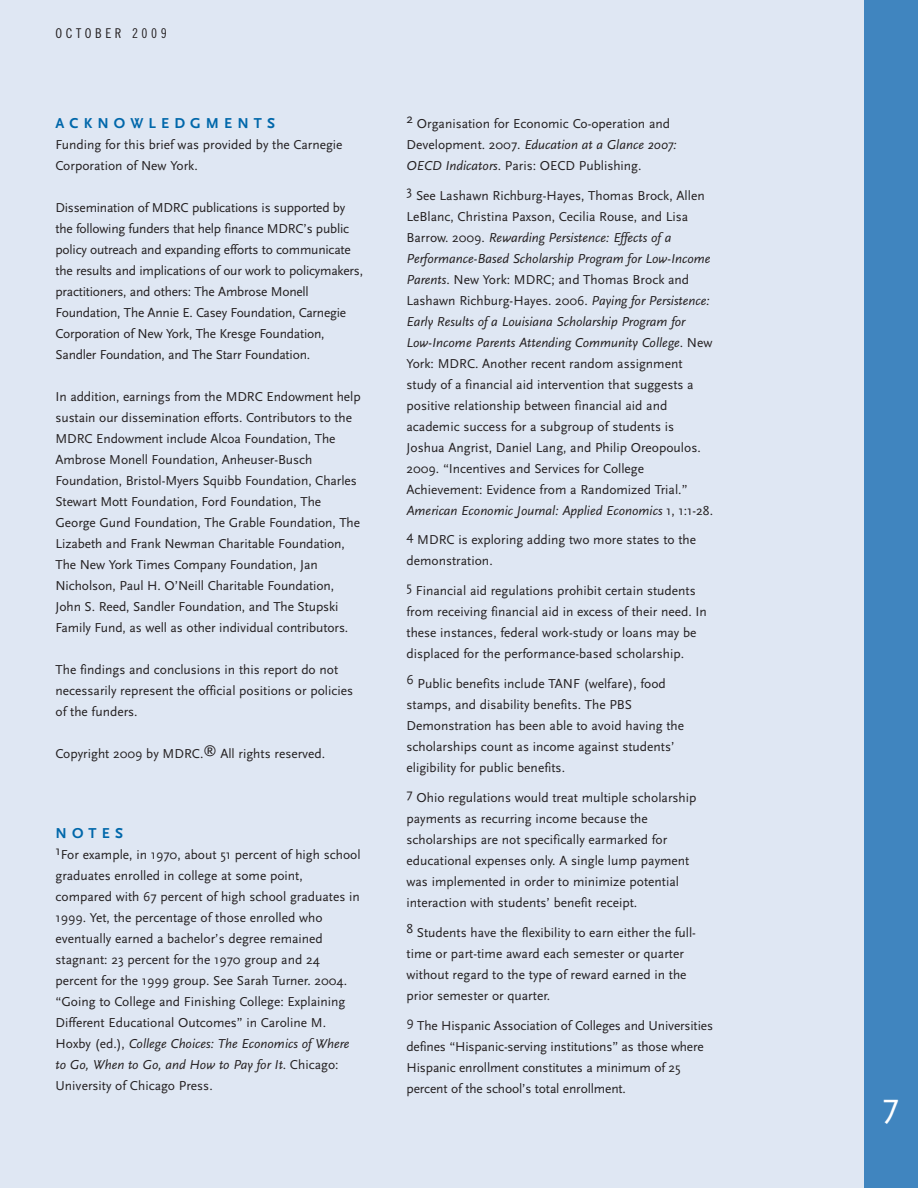
<style>
.page{position:relative;width:918px;height:1188px;background:#dfe7f3}
.page>*{position:absolute;margin:0;border:0;box-sizing:border-box;transform-origin:0 0}
.t1{font:36px "Scala Sans";color:#fff}
.t2{font:700 15px "Scala Sans";letter-spacing:.34em;color:#0067aa}
.t3{font:13.5px/21px "Scala Sans";color:#231f20}
.t4{font:13.5px "Trade Gothic Cond Eighteen";letter-spacing:.26em;color:#231f20}
.s1{font-style:italic}
</style>
<div class="page">
<div style="left:864px;top:0;width:54px;height:1188px;background:#4085bf"></div>
<p class="t4" style="left:56px;top:28px;width:113px">OCTOBER 2009</p>
<p class="t2" style="left:56px;top:114px;width:221px">ACKNOWLEDGMENTS</p>
<p class="t3" style="left:56px;top:134px;width:289px">Funding for this brief was provided by the Carnegie<br>Corporation of New York.</p>
<p class="t3" style="left:56px;top:197px;width:309px">Dissemination of MDRC publications is supported by the following funders that help finance MDRC’s public policy outreach and expanding efforts to communicate the results and implications of our work to policymakers, practitioners, and others: The Ambrose Monell Foundation, The Annie E. Casey Foundation, Carnegie Corporation of New York, The Kresge Foundation, Sandler Foundation, and The Starr Foundation.</p>
<p class="t3" style="left:56px;top:386px;width:307px">In addition, earnings from the MDRC Endowment help sustain our dissemination efforts. Contributors to the MDRC Endowment include Alcoa Foundation, The Ambrose Monell Foundation, Anheuser-Busch Foundation, Bristol-Myers Squibb Foundation, Charles Stewart Mott Foundation, Ford Foundation, The George Gund Foundation, The Grable Foundation, The Lizabeth and Frank Newman Charitable Foundation, The New York Times Company Foundation, Jan Nicholson, Paul H. O’Neill Charitable Foundation, John S. Reed, Sandler Foundation, and The Stupski Family Fund, as well as other individual contributors.</p>
<p class="t3" style="left:56px;top:659px;width:299px">The findings and conclusions in this report do not necessarily represent the official positions or policies of the funders.</p>
<p class="t3" style="left:56px;top:743px;width:271px">Copyright 2009 by MDRC.® All rights reserved.</p>
<p class="t2" style="left:56px;top:824px;width:69px">NOTES</p>
<p class="t3" style="left:55px;top:844px;width:307px">1For example, in 1970, about 51 percent of high school graduates enrolled in college at some point, compared with 67 percent of high school graduates in 1999. Yet, the percentage of those enrolled who eventually earned a bachelor’s degree remained stagnant: 23 percent for the 1970 group and 24 percent for the 1999 group. See Sarah Turner. 2004. “Going to College and Finishing College: Explaining Different Educational Outcomes” in Caroline M.<br>Hoxby (ed.), <span class="s1">College Choices: The Economics of Where to Go, When to Go, and How to Pay for It</span>. Chicago:<br>University of Chicago Press.</p>
<p class="t3" style="left:406px;top:112px;width:272px">2 Organisation for Economic Co-operation and<br>Development. 2007. <span class="s1">Education at a Glance 2007:<br>OECD Indicators</span>. Paris: OECD Publishing.</p>
<p class="t3" style="left:406px;top:184px;width:308px">3 See Lashawn Richburg-Hayes, Thomas Brock, Allen LeBlanc, Christina Paxson, Cecilia Rouse, and Lisa Barrow. 2009. <span class="s1">Rewarding Persistence: Effects of a Performance-Based Scholarship Program for Low-Income Parents</span>. New York: MDRC; and Thomas Brock and Lashawn Richburg-Hayes. 2006. <span class="s1">Paying for Persistence:<br>Early Results of a Louisiana Scholarship Program for Low-Income Parents Attending Community College</span>. New York: MDRC. Another recent random assignment study of a financial aid intervention that suggests a positive relationship between financial aid and academic success for a subgroup of students is Joshua Angrist, Daniel Lang, and Philip Oreopoulos.<br>2009. “Incentives and Services for College Achievement: Evidence from a Randomized Trial.” <span class="s1">American Economic Journal: Applied Economics</span> 1, 1:1-28.</p>
<p class="t3" style="left:406px;top:529px;width:291px">4 MDRC is exploring adding two more states to the demonstration.</p>
<p class="t3" style="left:406px;top:580px;width:302px">5 Financial aid regulations prohibit certain students from receiving financial aid in excess of their need. In these instances, federal work-study or loans may be displaced for the performance-based scholarship.</p>
<p class="t3" style="left:406px;top:673px;width:279px">6 Public benefits include TANF (welfare), food stamps, and disability benefits. The PBS Demonstration has been able to avoid having the scholarships count as income against students’ eligibility for public benefits.</p>
<p class="t3" style="left:406px;top:787px;width:292px">7 Ohio regulations would treat multiple scholarship payments as recurring income because the scholarships are not specifically earmarked for educational expenses only. A single lump payment was implemented in order to minimize potential interaction with students’ benefit receipt.</p>
<p class="t3" style="left:406px;top:922px;width:291px">8 Students have the flexibility to earn either the full&shy;time or part-time award each semester or quarter without regard to the type of reward earned in the prior semester or quarter.</p>
<p class="t3" style="left:406px;top:1015px;width:308px">9 The Hispanic Association of Colleges and Universities defines “Hispanic-serving institutions” as those where Hispanic enrollment constitutes a minimum of 25 percent of the school’s total enrollment.</p>
<h1 class="t1" style="left:883px;top:1084px;width:18px">7</h1>
</div>
